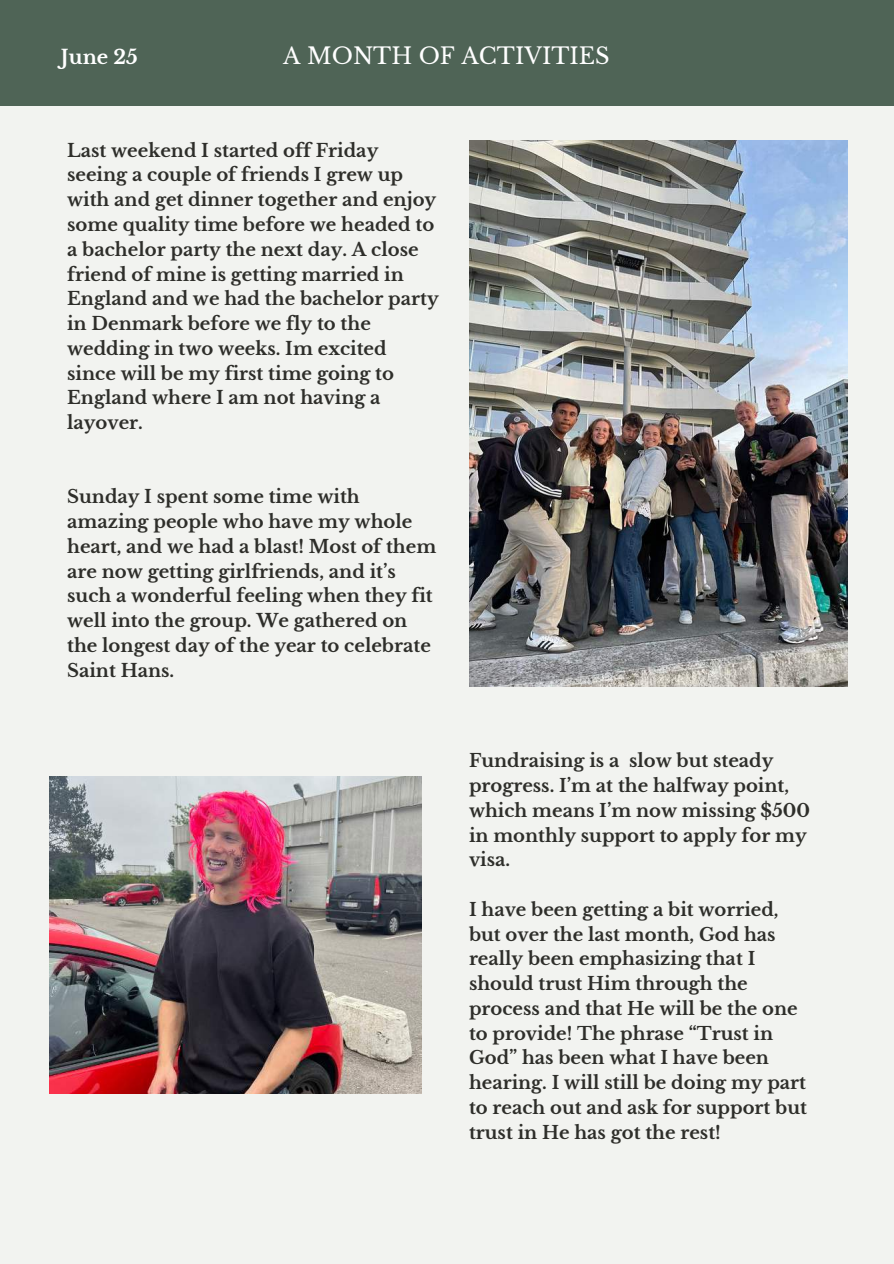
<style>
.page{position:relative;width:894px;height:1264px;background:#fff}
.page>*{position:absolute;margin:0;border:0;box-sizing:border-box;transform-origin:0 0}
.t1{font:22.5px "Libre Baskerville";color:#fff}
.t2{font:700 19.5px "Libre Baskerville";color:#fff}
.t3{font:700 18px/24.8px "Libre Baskerville";color:#2e2e2a}
</style>
<div class="page">
<div style="left:0;top:0;width:893px;height:1263px;background:#f2f3f0"></div>
<div style="left:0;top:0;width:893px;height:106px;background:#4f6456"></div>
<img style="left:469px;top:140px;width:378px;height:546px">
<img style="left:49px;top:776px;width:373px;height:317px">
<p class="t2" style="left:61px;top:45px;width:78px">June 25</p>
<p class="t1" style="left:283px;top:43px;width:328px">A MONTH OF ACTIVITIES</p>
<p class="t3" style="left:67px;top:138px;width:373px">Last weekend I started off Friday seeing a couple of friends I grew up with and get dinner together and enjoy some quality time before we headed to a bachelor party the next day. A close friend of mine is getting married in<br>England and we had the bachelor party in Denmark before we fly to the wedding in two weeks. Im excited since will be my first time going to<br>England where I am not having a layover.</p>
<p class="t3" style="left:67px;top:484px;width:370px">Sunday I spent some time with amazing people who have my whole heart, and we had a blast! Most of them are now getting girlfriends, and it’s such a wonderful feeling when they fit well into the group. We gathered on the longest day of the year to celebrate<br>Saint Hans.</p>
<p class="t3" style="left:469px;top:748px;width:342px">Fundraising is a slow but steady progress. I’m at the halfway point, which means I’m now missing $500 in monthly support to apply for my visa.</p>
<p class="t3" style="left:469px;top:897px;width:339px">I have been getting a bit worried, but over the last month, God has really been emphasizing that I should trust Him through the process and that He will be the one to provide! The phrase “Trust in<br>God” has been what I have been hearing. I will still be doing my part to reach out and ask for support but trust in He has got the rest!</p>
</div>
